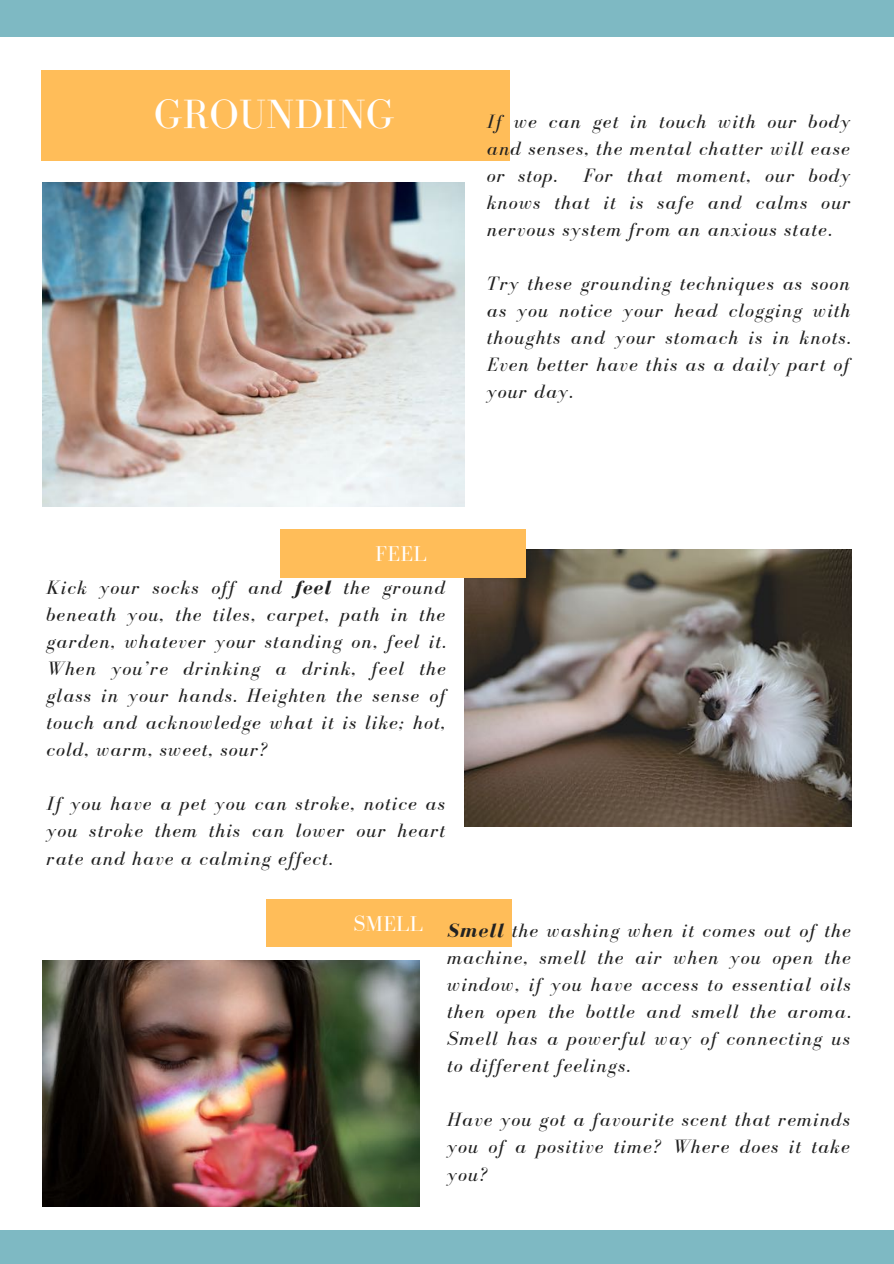
<style>
.page{position:relative;width:894px;height:1264px;background:#fff}
.page>*{position:absolute;margin:0;border:0;box-sizing:border-box;transform-origin:0 0}
.t1{font:42px "Bodoni FLF";letter-spacing:.01em;color:#fff}
.t2{font:22.05px "Bodoni FLF";letter-spacing:.01em;color:#fff}
.t3{font:italic 19.8px/27px "Bodoni FLF";letter-spacing:.06em;color:#222;text-align:justify}
.s1{font-weight:700}
</style>
<div class="page">
<div style="left:0;top:1230px;width:893px;height:33px;background:#7eb9c3"></div>
<div style="left:0;top:0;width:893px;height:37px;background:#7eb9c3"></div>
<div style="left:41px;top:71px;width:469px;height:90px;background:#ffbd59"></div>
<img style="left:42px;top:182px;width:422px;height:324px">
<img style="left:464px;top:549px;width:387px;height:277px">
<div style="left:280px;top:529px;width:245px;height:48px;background:#ffbd59"></div>
<div style="left:266px;top:899px;width:246px;height:47px;background:#ffbd59"></div>
<img style="left:42px;top:960px;width:377px;height:245px">
<h1 class="t1" style="left:154px;top:91px;width:241px">GROUNDING</h1>
<p class="t3" style="left:486px;top:107px;width:364px">If we can get in touch with our body and senses, the mental chatter will ease or stop.</p>
<p class="t3" style="left:486px;top:162px;width:365px;text-indent:96px">For that moment, our body knows that it is safe and calms our nervous system from an anxious state.</p>
<p class="t3" style="left:486px;top:270px;width:365px">Try these grounding techniques as soon as you notice your head clogging with thoughts and your stomach is in knots.<br>Even better have this as a daily part of your day.</p>
<p class="t2" style="left:375px;top:541px;width:53px">FEEL</p>
<p class="t3" style="left:47px;top:574px;width:400px">Kick your socks off and <span class="s1">feel</span> the ground beneath you, the tiles, carpet, path in the garden, whatever your standing on, feel it.<br>When you’re drinking a drink, feel the glass in your hands. Heighten the sense of touch and acknowledge what it is like; hot, cold, warm, sweet, sour?</p>
<p class="t3" style="left:47px;top:790px;width:400px">If you have a pet you can stroke, notice as you stroke them this can lower our heart rate and have a calming effect.</p>
<p class="t2" style="left:353px;top:911px;width:71px">SMELL</p>
<p class="t3" style="left:447px;top:917px;width:405px"><span class="s1">Smell</span> the washing when it comes out of the machine, smell the air when you open the window, if you have access to essential oils then open the bottle and smell the aroma.<br>Smell has a powerful way of connecting us to different feelings.</p>
<p class="t3" style="left:447px;top:1106px;width:404px">Have you got a favourite scent that reminds you of a positive time? Where does it take you?</p>
</div>
